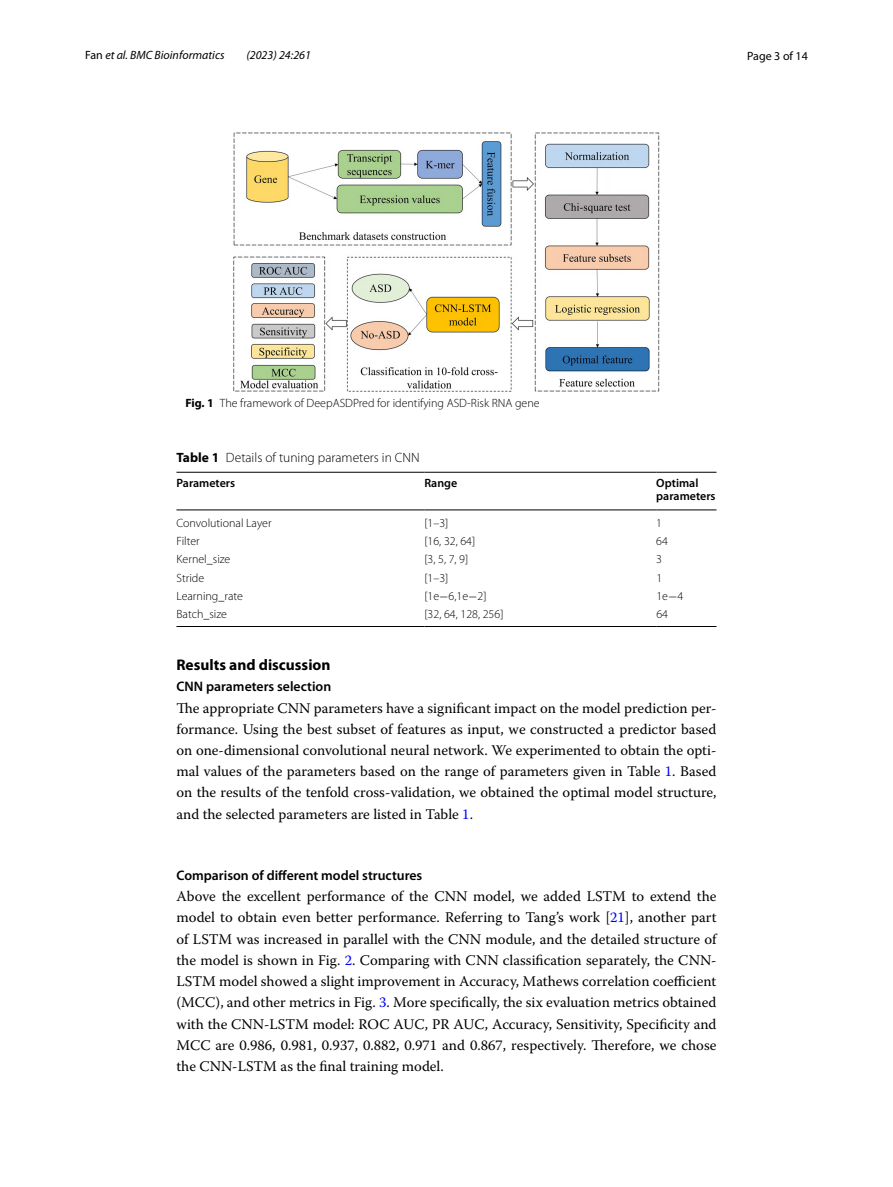
<style>
.page{position:relative;width:893px;height:1187px;background:#fff}
.page>*{position:absolute;margin:0;border:0;box-sizing:border-box;transform-origin:0 0}
.t1{font:700 15.45px "Myriad Pro";color:#000}
.t2{font:14.7px/21.3px "Warnock Pro";color:#000;text-align:justify}
.t3{font:600 13.8px "Myriad Pro";color:#000}
.t4{font:300 13.5px "Myriad Pro";color:#000}
.t5{font:300 12px "Myriad Pro";color:#000}
.t6{font:italic 12px "Myriad Pro";color:#000}
.t7{font:600 12px/13.5px "Myriad Pro";color:#000}
.t8{font:12px "Myriad Pro";color:#000}
.s1{font-style:normal}
.s2{font-weight:700}
.s3{font-family:"MTSY";font-weight:400}
.s4{color:#00f}
</style>
<div class="page">
<img style="left:234px;top:133px;width:425px;height:258px">
<hr style="left:176px;top:472px;width:248px;height:1px;background:#000">
<hr style="left:176px;top:509px;width:248px;height:1px;background:#000">
<hr style="left:424px;top:472px;width:232px;height:1px;background:#000">
<hr style="left:424px;top:509px;width:232px;height:1px;background:#000">
<hr style="left:656px;top:472px;width:60px;height:1px;background:#000">
<hr style="left:656px;top:509px;width:60px;height:1px;background:#000">
<hr style="left:176px;top:626px;width:248px;height:1px;background:#000">
<hr style="left:424px;top:626px;width:232px;height:1px;background:#000">
<hr style="left:656px;top:626px;width:60px;height:1px;background:#000">
<p class="t6" style="left:85px;top:48px;width:141px"><span class="s1">Fan</span> et al. BMC Bioinformatics</p>
<p class="t6" style="left:246px;top:48px;width:66px">(2023) 24:261</p>
<p class="t8" style="left:747px;top:48px;width:62px">Page 3 of 14</p>
<p class="t5" style="left:185px;top:396px;width:356px"><span class="s2">Fig. 1</span> The framework of DeepASDPred for identifying ASD-Risk RNA gene</p>
<p class="t4" style="left:176px;top:450px;width:245px"><span class="s2">Table 1</span> Details of tuning parameters in CNN</p>
<p class="t7" style="left:176px;top:475px;width:60px">Parameters</p>
<p class="t7" style="left:424px;top:475px;width:34px">Range</p>
<p class="t7" style="left:656px;top:475px;width:61px">Optimal parameters</p>
<p class="t5" style="left:176px;top:516px;width:97px">Convolutional Layer</p>
<p class="t5" style="left:424px;top:516px;width:26px">[1–3]</p>
<p class="t5" style="left:656px;top:516px;width:7px">1</p>
<p class="t5" style="left:176px;top:534px;width:25px">Filter</p>
<p class="t5" style="left:424px;top:534px;width:52px">[16, 32, 64]</p>
<p class="t5" style="left:656px;top:534px;width:13px">64</p>
<p class="t5" style="left:176px;top:552px;width:55px">Kernel_size</p>
<p class="t5" style="left:424px;top:552px;width:45px">[3, 5, 7, 9]</p>
<p class="t5" style="left:656px;top:552px;width:7px">3</p>
<p class="t5" style="left:177px;top:571px;width:29px">Stride</p>
<p class="t5" style="left:424px;top:571px;width:26px">[1–3]</p>
<p class="t5" style="left:656px;top:571px;width:7px">1</p>
<p class="t5" style="left:177px;top:589px;width:68px">Learning_rate</p>
<p class="t5" style="left:424px;top:589px;width:64px">[1e<span class="s3">−</span>6,1e<span class="s3">−</span>2]</p>
<p class="t5" style="left:656px;top:589px;width:28px">1e<span class="s3">−</span>4</p>
<p class="t5" style="left:177px;top:607px;width:52px">Batch_size</p>
<p class="t5" style="left:424px;top:607px;width:81px">[32, 64, 128, 256]</p>
<p class="t5" style="left:656px;top:607px;width:13px">64</p>
<p class="t1" style="left:176px;top:654px;width:156px">Results and discussion</p>
<p class="t3" style="left:176px;top:677px;width:156px">CNN parameters selection</p>
<p class="t2" style="left:176px;top:696px;width:542px">The appropriate CNN parameters have a significant impact on the model prediction per&shy;formance. Using the best subset of features as input, we constructed a predictor based on one-dimensional convolutional neural network. We experimented to obtain the opti&shy;mal values of the parameters based on the range of parameters given in Table <span class="s4">1</span>. Based on the results of the tenfold cross-validation, we obtained the optimal model structure, and the selected parameters are listed in Table <span class="s4">1</span>.</p>
<p class="t3" style="left:176px;top:866px;width:247px">Comparison of different model structures</p>
<p class="t2" style="left:176px;top:885px;width:542px">Above the excellent performance of the CNN model, we added LSTM to extend the model to obtain even better performance. Referring to Tang’s work [<span class="s4">21</span>], another part of LSTM was increased in parallel with the CNN module, and the detailed structure of the model is shown in Fig. <span class="s4">2</span>. Comparing with CNN classification separately, the CNN-LSTM model showed a slight improvement in Accuracy, Mathews correlation coefficient (MCC), and other metrics in Fig. <span class="s4">3</span>. More specifically, the six evaluation metrics obtained with the CNN-LSTM model: ROC AUC, PR AUC, Accuracy, Sensitivity, Specificity and MCC are 0.986, 0.981, 0.937, 0.882, 0.971 and 0.867, respectively. Therefore, we chose the CNN-LSTM as the final training model.</p>
</div>
